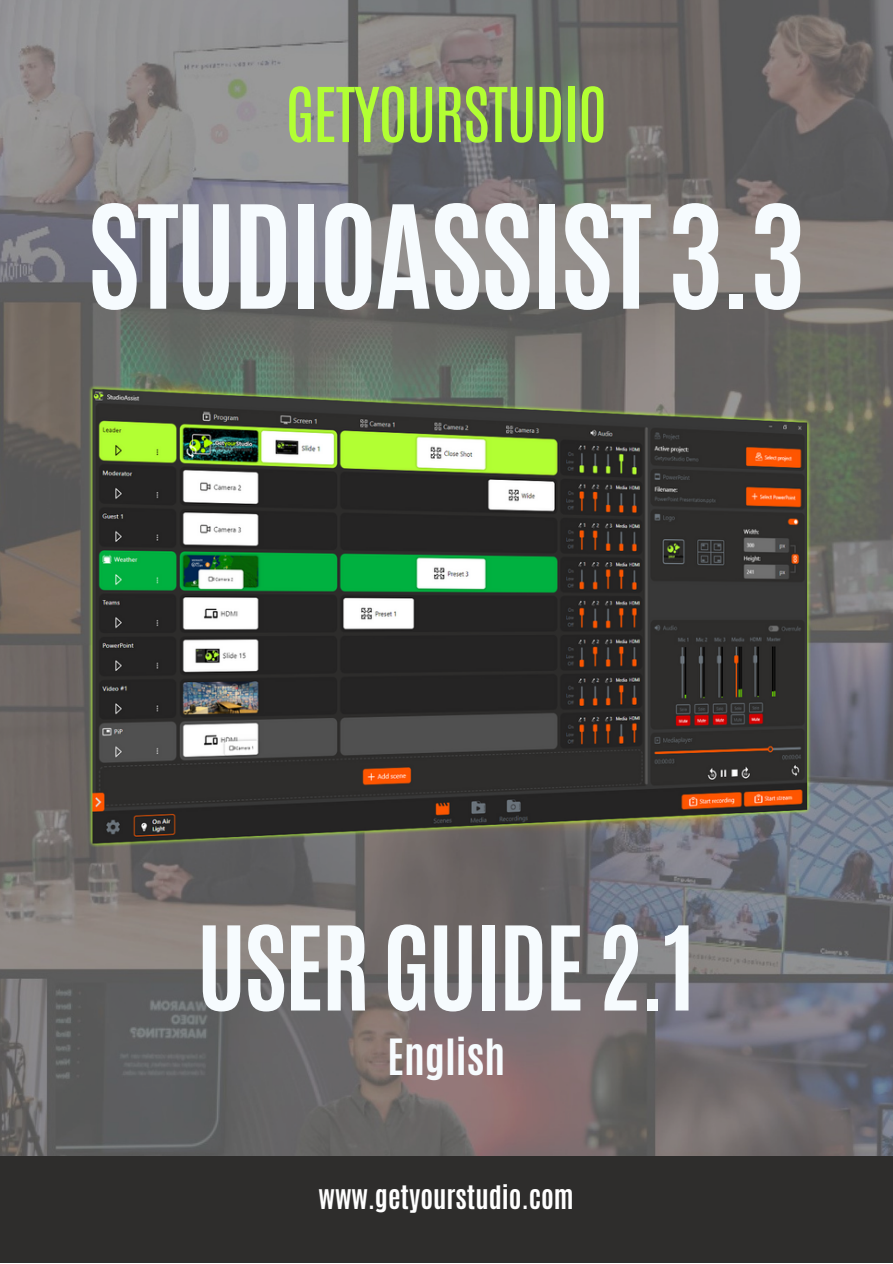
<style>
.page{position:relative;width:893px;height:1264px;background:#fff}
.page>*{position:absolute;margin:0;border:0;box-sizing:border-box;transform-origin:0 0}
.t1{font:700 121.5px "Antonio";letter-spacing:-.025em;color:#f6fbfe}
.t2{font:700 99px "Antonio";letter-spacing:-.025em;color:#f6fbfe}
.t3{font:64.2px "Antonio";letter-spacing:-.025em;color:#b2ff33}
.t4{font:700 41.7px "Antonio";color:#f6fbfe}
.t5{font:700 27px "Antonio";color:#fff}
</style>
<div class="page">
<img style="left:0;top:0;width:892px;height:1156px">
<div style="left:0;top:1156px;width:892px;height:106px;background:#2e2d2c"></div>
<img style="left:0;top:337px;width:892px;height:570px">
<p class="t3" style="left:285px;top:69px;width:323px">GETYOURSTUDIO</p>
<p class="t1" style="left:87px;top:170px;width:720px">STUDIOASSIST 3.3</p>
<p class="t2" style="left:197px;top:897px;width:500px">USER GUIDE 2.1</p>
<p class="t4" style="left:387px;top:1027px;width:119px">English</p>
<p class="t5" style="left:318px;top:1177px;width:256px">www.getyourstudio.com</p>
</div>
